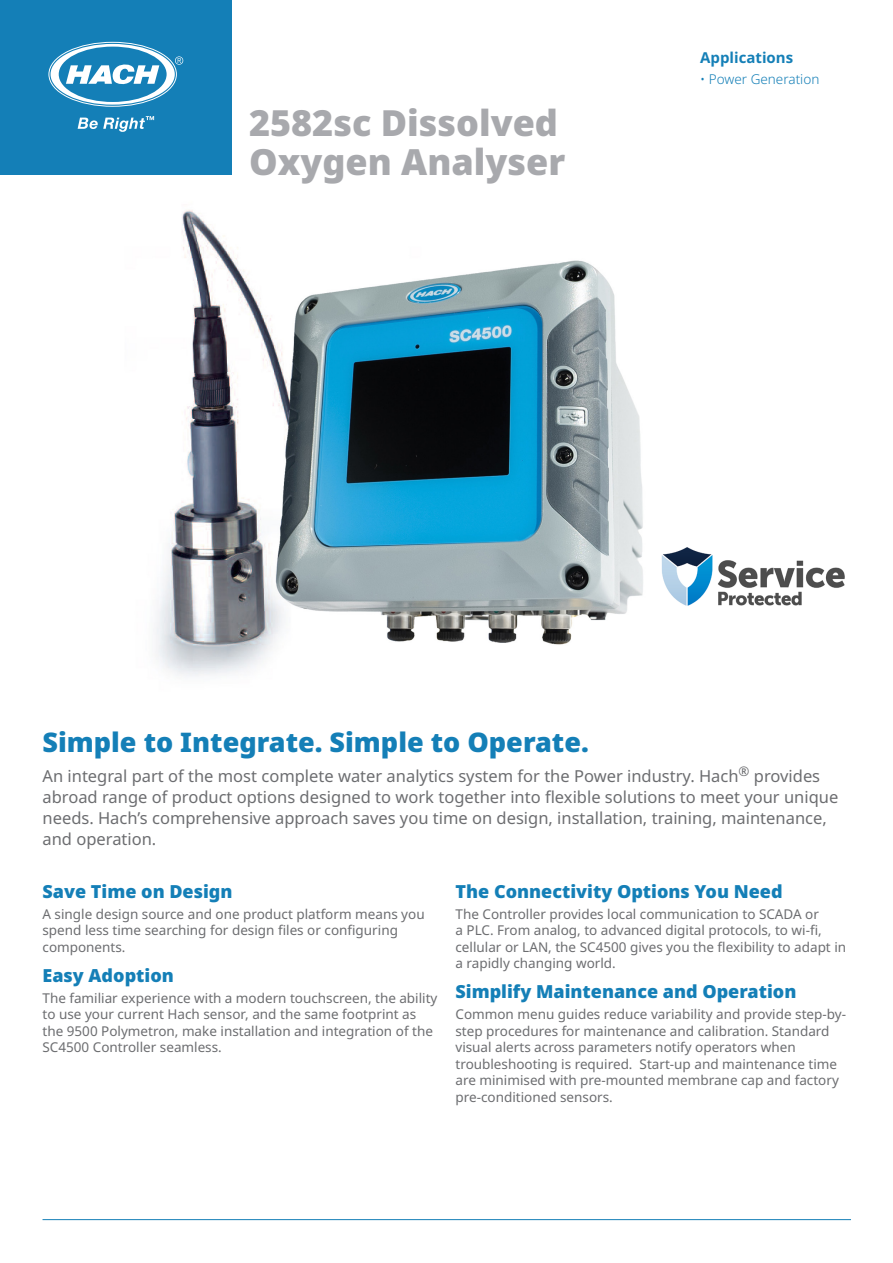
<style>
.page{position:relative;width:893px;height:1263px;background:#fff}
.page>*{position:absolute;margin:0;border:0;box-sizing:border-box;transform-origin:0 0}
.Head_1{font:900 36px/39px "Noto Sans";color:#a8a9ad}
.Head_2_USP{font:900 27px "Noto Sans";color:#147fb7}
.Head_2{font:900 18px "Noto Sans";color:#147fb7}
.Text_1_USP{font:16.5px/21px "Noto Sans";color:#6c6d70}
.Head_3{font:700 15px "Noto Sans";color:#147fb7}
.Text_1_Gray{font:13.5px/16.5px "Noto Sans";color:#6c6d70}
.Text_1_Color{font:300 13.5px "Noto Sans";color:#147fb7}
</style>
<div class="page">
<div style="left:0;top:0;width:232px;height:175px;background:#147fb7"></div>
<svg style="left:48px;top:42px;width:135px;height:65px"></svg>
<svg style="left:78px;top:116px;width:76px;height:16px"></svg>
<hr style="left:43px;top:1219px;width:808px;height:1px;background:#147fb7">
<img style="left:156px;top:210px;width:487px;height:466px">
<img style="left:661px;top:547px;width:184px;height:59px">
<p class="Head_1" style="left:249px;top:103px;width:318px">2582sc Dissolved<br>Oxygen Analyser</p>
<p class="Head_3" style="left:700px;top:47px;width:94px">Applications</p>
<p class="Text_1_Color" style="left:700px;top:70px;width:121px">• Power Generation</p>
<p class="Head_2_USP" style="left:43px;top:721px;width:548px">Simple to Integrate. Simple to Operate.</p>
<p class="Text_1_USP" style="left:43px;top:766px;width:797px">An integral part of the most complete water analytics system for the Power industry. Hach<sup>®</sup> provides abroad range of product options designed to work together into flexible solutions to meet your unique needs. Hach’s comprehensive approach saves you time on design, installation, training, maintenance, and operation.</p>
<p class="Head_2" style="left:43px;top:877px;width:192px">Save Time on Design</p>
<p class="Text_1_Gray" style="left:43px;top:906px;width:384px">A single design source and one product platform means you spend less time searching for design files or configuring components.</p>
<p class="Head_2" style="left:43px;top:962px;width:133px">Easy Adoption</p>
<p class="Text_1_Gray" style="left:43px;top:990px;width:396px">The familiar experience with a modern touchscreen, the ability to use your current Hach sensor, and the same footprint as the 9500 Polymetron, make installation and integration of the SC4500 Controller seamless.</p>
<p class="Head_2" style="left:455px;top:877px;width:329px">The Connectivity Options You Need</p>
<p class="Text_1_Gray" style="left:455px;top:906px;width:392px">The Controller provides local communication to SCADA or<br>a PLC. From analog, to advanced digital protocols, to wi-fi, cellular or LAN, the SC4500 gives you the flexibility to adapt in a rapidly changing world.</p>
<p class="Head_2" style="left:455px;top:978px;width:342px">Simplify Maintenance and Operation</p>
<p class="Text_1_Gray" style="left:455px;top:1006px;width:392px">Common menu guides reduce variability and provide step-by&shy;step procedures for maintenance and calibration. Standard visual alerts across parameters notify operators when troubleshooting is required. Start-up and maintenance time are minimised with pre-mounted membrane cap and factory pre-conditioned sensors.</p>
</div>
